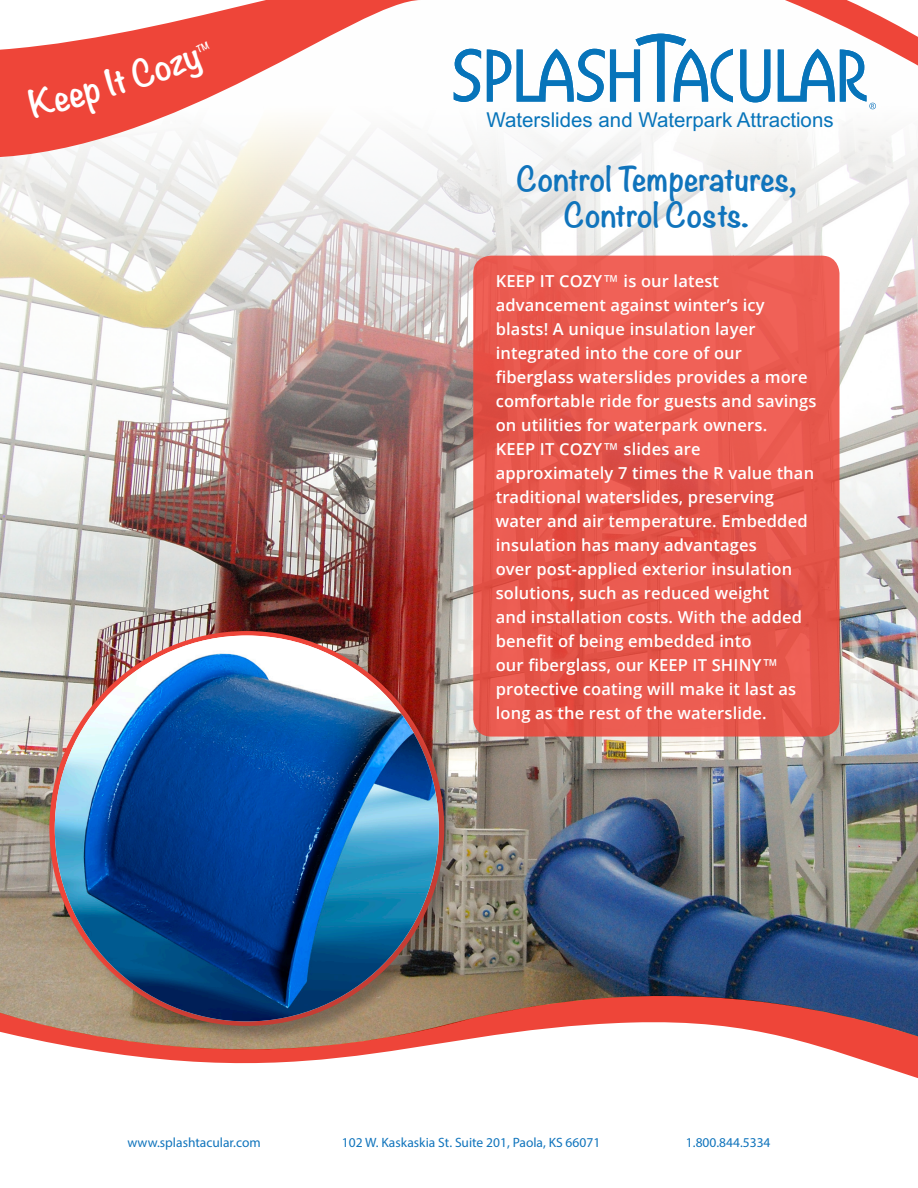
<style>
.page{position:relative;width:918px;height:1188px;background:#fff}
.page>*{position:absolute;margin:0;border:0;box-sizing:border-box;transform-origin:0 0}
.Content_body_left{font:700 30.3px "Noteworthy";color:#1074bc}
.t1{font:20.55px "Arial";color:#0774ba}
.t2{font:600 16.5px/24px "Open Sans";letter-spacing:.01em;color:#fff}
.t3{font:13.5px "Myriad Pro";color:#1074bc}
.s1{font-family:"Arial";font-weight:400}
</style>
<div class="page">
<img style="left:0;top:172px;width:918px;height:822px">
<svg style="left:0;top:994px;width:918px;height:25px;background:#a05555"></svg>
<svg style="left:0;top:1019px;width:918px;height:59px"></svg>
<svg style="left:473px;top:256px;width:366px;height:481px;background:#e8584d"></svg>
<svg style="left:0;top:0;width:462px;height:173px"></svg>
<svg style="left:454px;top:0;width:464px;height:172px"></svg>
<div style="left:52px;top:634px;width:411px;height:411px;background:#231f20;opacity:.2"></div>
<div style="left:57px;top:638px;width:401px;height:402px;background:#231f20;opacity:.2"></div>
<img style="left:55px;top:636px;width:384px;height:386px">
<svg style="left:0;top:0;width:393px;height:119px"></svg>
<p class="t1" style="left:487px;top:106px;width:349px">Waterslides and Waterpark Attractions</p>
<p class="Content_body_left" style="left:517px;top:152px;width:281px">Control Temperatures,</p>
<p class="Content_body_left" style="left:564px;top:188px;width:186px">Control Costs.</p>
<p class="t2" style="left:496px;top:269px;width:322px">KEEP IT COZY<span class="s1">™</span> is our latest advancement against winter’s icy blasts! A unique insulation layer integrated into the core of our fiberglass waterslides provides a more comfortable ride for guests and savings on utilities for waterpark owners.</p>
<p class="t2" style="left:496px;top:437px;width:320px">KEEP IT COZY<span class="s1">™</span> slides are approximately 7 times the R value than traditional waterslides, preserving water and air temperature. Embedded insulation has many advantages<br>over post-applied exterior insulation solutions, such as reduced weight<br>and installation costs. With the added benefit of being embedded into<br>our fiberglass, our KEEP IT SHINY<span class="s1">™ </span>protective coating will make it last as long as the rest of the waterslide.</p>
<p class="t3" style="left:128px;top:1134px;width:135px">www.splashtacular.com</p>
<p class="t3" style="left:342px;top:1134px;width:260px">102 W. Kaskaskia St. Suite 201, Paola, KS 66071</p>
<p class="t3" style="left:686px;top:1134px;width:86px">1.800.844.5334</p>
</div>
